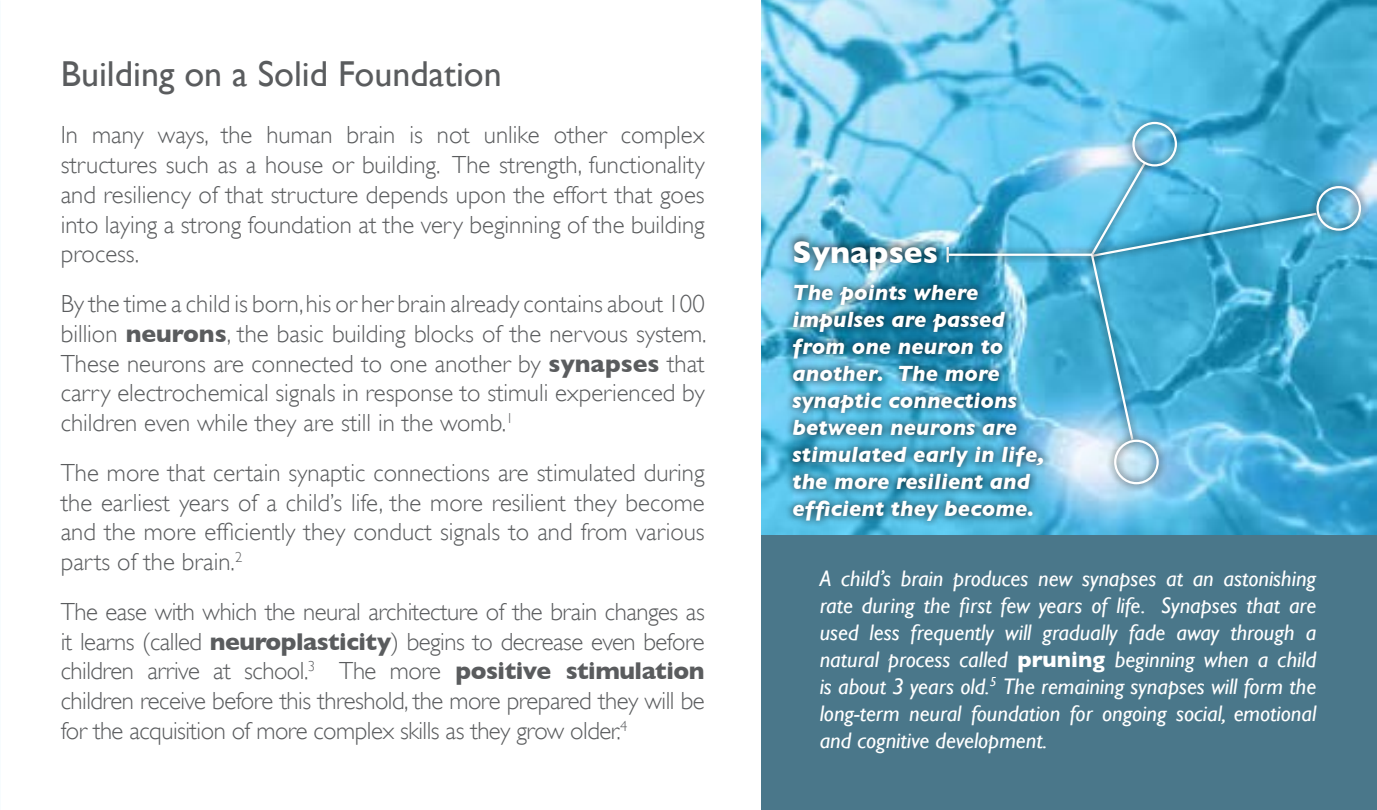
<style>
.page{position:relative;width:1377px;height:810px;background:#fff}
.page>*{position:absolute;margin:0;border:0;box-sizing:border-box;transform-origin:0 0}
.t1{font:36px "Gill Sans";color:#5a5c5e}
.t2{font:700 31.5px "Gill Sans";color:#fff}
.t3{font:300 24.75px/29.7px "Gill Sans";color:#5a5c5e;text-align:justify}
.t4{font:italic 22.5px/27px "Gill Sans";color:#fff;text-align:justify}
.t5{font:italic 700 22.5px/27px "Gill Sans";color:#fff}
.s1{font-weight:700}
.s2{font-weight:700;font-style:normal}
</style>
<div class="page">
<div style="left:761px;top:0;width:616px;height:810px;background:#4a778a"></div>
<img style="left:761px;top:0;width:616px;height:535px">
<div style="left:784px;top:233px;width:268px;height:295px;background:#000;opacity:.8"></div>
<img style="left:793px;top:241px;width:263px;height:294px">
<div style="left:1083px;top:153px;width:72px;height:110px;background:#000;opacity:.9"></div>
<div style="left:1082px;top:246px;width:59px;height:203px;background:#000;opacity:.9"></div>
<svg style="left:1089px;top:159px;width:230px;height:283px;background:#47add2"></svg>
<div style="left:1124px;top:113px;width:61px;height:61px;background:#000;opacity:.9"></div>
<div style="left:1132px;top:122px;width:45px;height:45px;border:2px solid #fff;border-radius:50%"></div>
<div style="left:1308px;top:178px;width:61px;height:60px;background:#000;opacity:.9"></div>
<div style="left:1316px;top:186px;width:45px;height:45px;border:2px solid #fff;border-radius:50%"></div>
<div style="left:1106px;top:431px;width:60px;height:61px;background:#000;opacity:.9"></div>
<div style="left:1114px;top:440px;width:45px;height:44px;border:2px solid #fff;border-radius:50%"></div>
<div style="left:932px;top:233px;width:32px;height:43px;background:#000;opacity:.75"></div>
<div style="left:940px;top:245px;width:160px;height:18px;background:#000;opacity:.9"></div>
<hr style="left:949px;top:254px;width:143px;height:2px;background:#fff">
<h1 class="t1" style="left:61px;top:53px;width:443px">Building on a Solid Foundation</h1>
<p class="t3" style="left:61px;top:120px;width:646px">In many ways, the human brain is not unlike other complex structures such as a house or building. The strength, functionality and resiliency of that structure depends upon the effort that goes into laying a strong foundation at the very beginning of the building process.</p>
<p class="t3" style="left:61px;top:289px;width:647px">By the time a child is born, his or her brain already contains about 100 billion <span class="s1">neurons</span>, the basic building blocks of the nervous system.<br>These neurons are connected to one another by <span class="s1">synapses</span> that carry electrochemical signals in response to stimuli experienced by children even while they are still in the womb.<sup>1</sup></p>
<p class="t3" style="left:61px;top:458px;width:646px">The more that certain synaptic connections are stimulated during the earliest years of a child’s life, the more resilient they become and the more efficiently they conduct signals to and from various parts of the brain.<sup>2</sup></p>
<p class="t3" style="left:61px;top:597px;width:646px">The ease with which the neural architecture of the brain changes as it learns (called <span class="s1">neuroplasticity</span>) begins to decrease even before children arrive at school.<sup>3</sup> The more <span class="s1">positive stimulation </span>children receive before this threshold, the more prepared they will be for the acquisition of more complex skills as they grow older.<sup>4</sup></p>
<p class="t2" style="left:793px;top:234px;width:147px">Synapses</p>
<p class="t5" style="left:793px;top:279px;width:253px">The points where impulses are passed from one neuron to another. The more synaptic connections between neurons are stimulated early in life, the more resilient and efficient they become.</p>
<p class="t4" style="left:820px;top:565px;width:498px">A child’s brain produces new synapses at an astonishing rate during the first few years of life. Synapses that are used less frequently will gradually fade away through a natural process called <span class="s2">pruning</span> beginning when a child is about 3 years old.<sup>5</sup> The remaining synapses will form the long-term neural foundation for ongoing social, emotional and cognitive development.</p>
</div>
